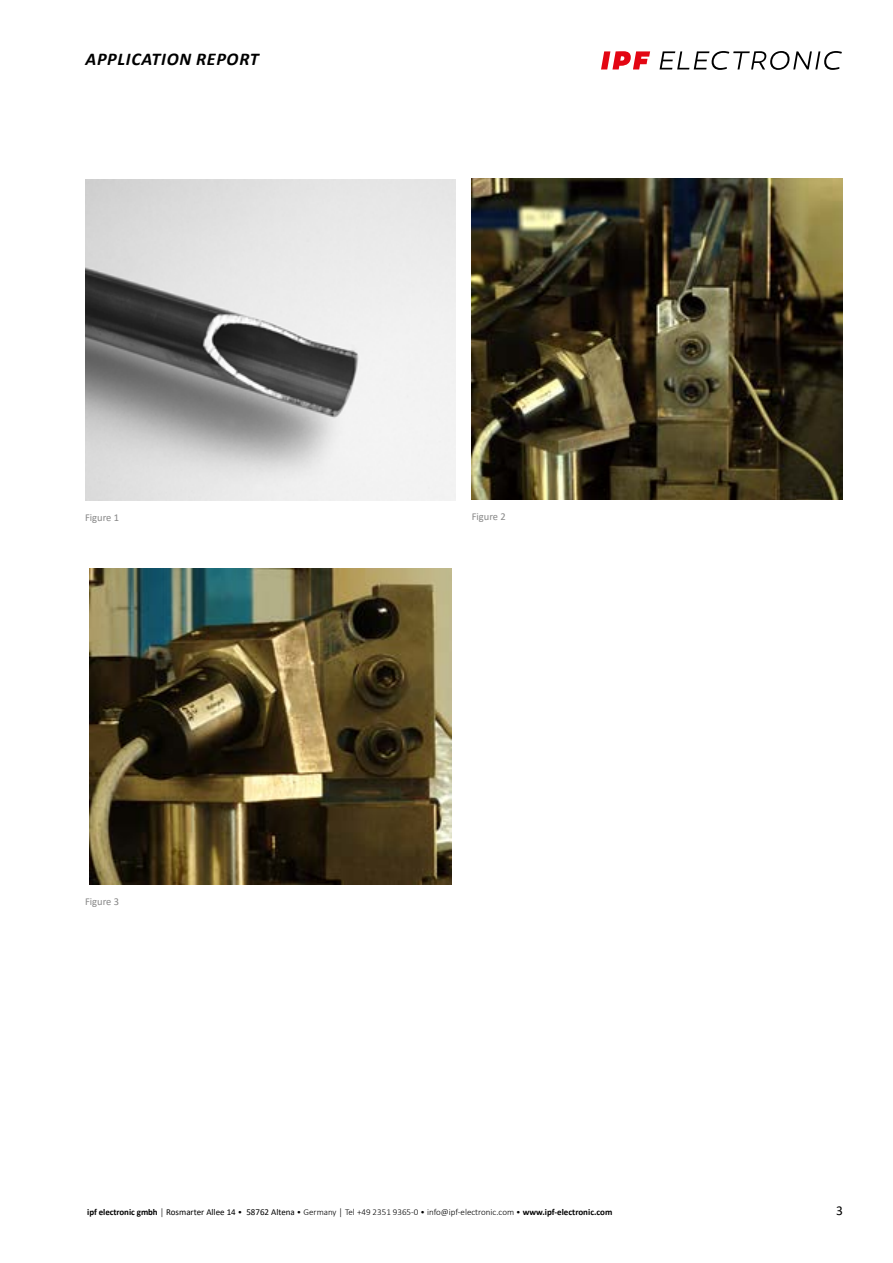
<style>
.page{position:relative;width:893px;height:1263px;background:#fff}
.page>*{position:absolute;margin:0;border:0;box-sizing:border-box;transform-origin:0 0}
.t1{font:italic 700 18px "Calibri";letter-spacing:.04em;color:#000}
.t2{font:13.5px "Calibri";color:#000}
.t3{font:10.5px "Calibri";color:#878787}
.t4{font:300 9px "Calibri";color:#000}
.s1{font-weight:700}
.s2{font-weight:400}
</style>
<div class="page">
<svg style="left:660px;top:51px;width:182px;height:19px"></svg>
<svg style="left:601px;top:51px;width:49px;height:18px"></svg>
<img style="left:85px;top:179px;width:371px;height:321px">
<img style="left:472px;top:179px;width:370px;height:321px">
<img style="left:89px;top:568px;width:362px;height:316px">
<h1 class="t1" style="left:85px;top:46px;width:175px">APPLICATION REPORT</h1>
<p class="t3" style="left:85px;top:510px;width:36px">Figure 1</p>
<p class="t3" style="left:472px;top:510px;width:36px">Figure 2</p>
<p class="t3" style="left:85px;top:894px;width:36px">Figure 3</p>
<p class="t4" style="left:87px;top:1206px;width:527px"><span class="s1">ipf electronic gmbh</span> │ <span class="s2">Rosmarter Allee 14</span> • <span class="s2">58762 Altena</span> • Germany │ Tel +49 2351 9365-0 • info@ipf-electronic.com • <span class="s1">www.ipf-electronic.com</span></p>
<h2 class="t2" style="left:836px;top:1201px;width:8px">3</h2>
</div>
